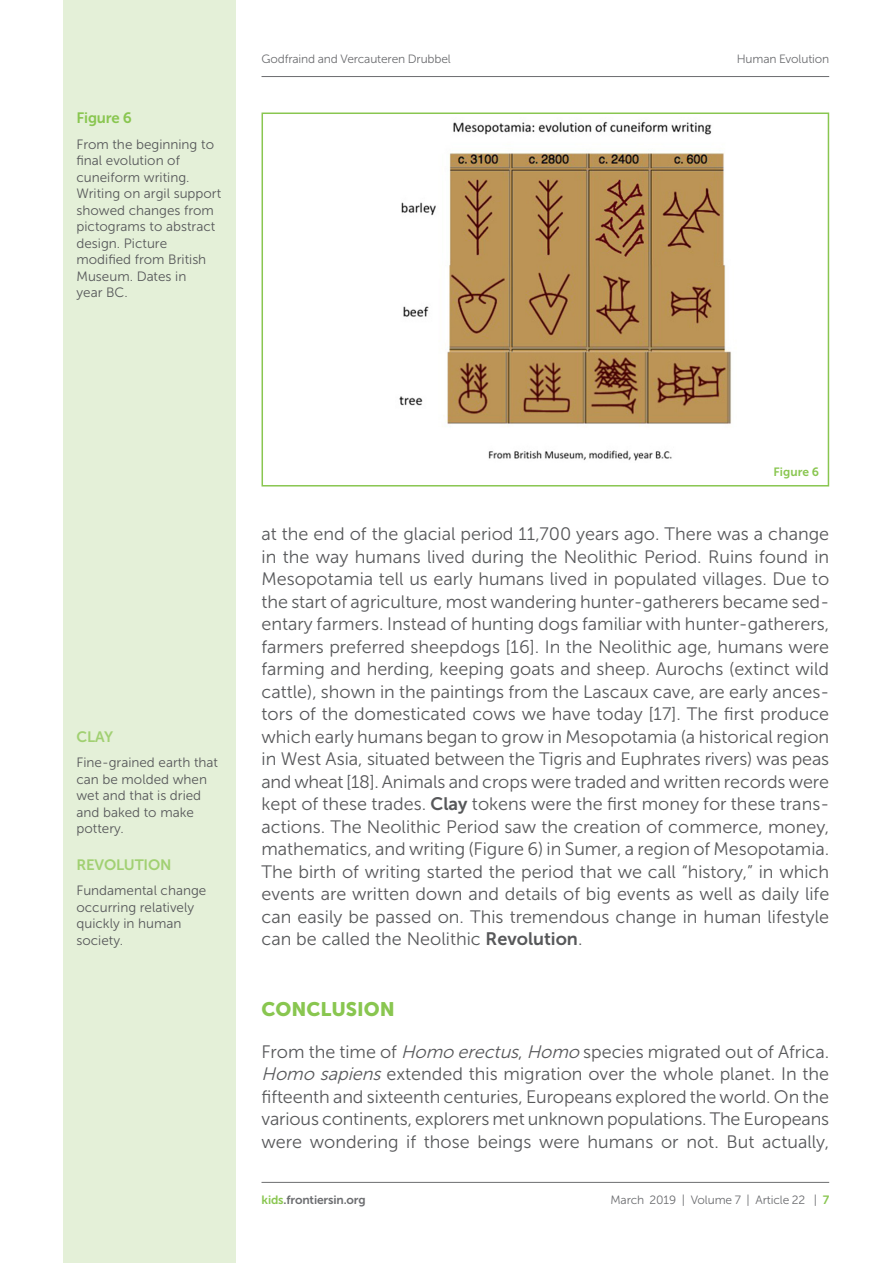
<style>
.page{position:relative;width:893px;height:1263px;background:#fff}
.page>*{position:absolute;margin:0;border:0;box-sizing:border-box;transform-origin:0 0}
.ART_kids_tx_title1{font:19.5px "Museo Sans 900";color:#89c650}
.ART_kids_tx{font:18px/22.5px "Museo Sans 300";color:#57585a;text-align:justify}
.t1{font:15px "Museo Sans 700";letter-spacing:-.01em;color:#a1d072}
.t2{font:15px "Museo Sans 700";letter-spacing:-.01em;color:#89c650}
.t3{font:13.5px/16.5px "Museo Sans 300";color:#57585a}
.t4{font:12px "Museo Sans 300";letter-spacing:-.015em;color:#6c6d70}
.t5{font:12px "Museo Sans 700";letter-spacing:-.01em;color:#6c6d70}
.t6{font:12px "Museo Sans 700";color:#89c650}
.s1{font-family:"Museo Sans 700"}
.s2{font-style:italic}
.s3{color:#89c650}
.s4{font-family:"Museo Sans 700";color:#89c650}
</style>
<div class="page">
<hr style="left:261px;top:76px;width:568px;height:1px;background:#6c6d70">
<div style="left:64px;top:0;width:172px;height:1263px;background:#e4f0d8"></div>
<hr style="left:261px;top:1182px;width:568px;height:1px;background:#6c6d70">
<div style="left:261px;top:112px;width:568px;height:374px;background:#fff;border:2px solid #89c650"></div>
<img style="left:399px;top:121px;width:333px;height:340px">
<p class="t2" style="left:76px;top:110px;width:57px">Figure 6</p>
<p class="t3" style="left:76px;top:136px;width:146px">From the beginning to final evolution of cuneiform writing.<br>Writing on argil support showed changes from pictograms to abstract design. Picture modified from British<br>Museum. Dates in<br>year BC.</p>
<p class="t4" style="left:261px;top:52px;width:191px">Godfraind and Vercauteren Drubbel</p>
<p class="t4" style="left:737px;top:52px;width:94px">Human Evolution</p>
<p class="t1" style="left:76px;top:728px;width:38px">CLAY</p>
<p class="t3" style="left:76px;top:755px;width:143px">Fine-grained earth that can be molded when wet and that is dried and baked to make pottery.</p>
<p class="t1" style="left:76px;top:856px;width:96px">REVOLUTION</p>
<p class="t3" style="left:76px;top:882px;width:131px">Fundamental change occurring relatively quickly in human society.</p>
<p class="t6" style="left:774px;top:465px;width:47px">Figure 6</p>
<p class="ART_kids_tx" style="left:261px;top:523px;width:569px">at the end of the glacial period 11,700 years ago. There was a change in the way humans lived during the Neolithic Period. Ruins found in Mesopotamia tell us early humans lived in populated villages. Due to the start of agriculture, most wandering hunter-gatherers became sed&shy;entary farmers. Instead of hunting dogs familiar with hunter-gatherers, farmers preferred sheepdogs [16]. In the Neolithic age, humans were farming and herding, keeping goats and sheep. Aurochs (extinct wild cattle), shown in the paintings from the Lascaux cave, are early ances&shy;tors of the domesticated cows we have today [17]. The first produce which early humans began to grow in Mesopotamia (a historical region in West Asia, situated between the Tigris and Euphrates rivers) was peas and wheat [18]. Animals and crops were traded and written records were kept of these trades. <span class="s1">Clay</span> tokens were the first money for these trans&shy;actions. The Neolithic Period saw the creation of commerce, money, mathematics, and writing (Figure 6) in Sumer, a region of Mesopotamia.<br>The birth of writing started the period that we call “history,” in which events are written down and details of big events as well as daily life can easily be passed on. This tremendous change in human lifestyle can be called the Neolithic <span class="s1">Revolution</span>.</p>
<p class="ART_kids_tx_title1" style="left:261px;top:998px;width:135px">CONCLUSION</p>
<p class="ART_kids_tx" style="left:261px;top:1040px;width:569px">From the time of <span class="s2">Homo erectus</span>, <span class="s2">Homo</span> species migrated out of Africa.<br><span class="s2">Homo sapiens</span>extended this migration over the whole planet. In the fifteenth and sixteenth centuries, Europeans explored the world. On the various continents, explorers met unknown populations. The Europeans were wondering if those beings were humans or not. But actually,</p>
<p class="t5" style="left:261px;top:1193px;width:106px"><span class="s3">kids</span>.frontiersin.org</p>
<p class="t4" style="left:610px;top:1193px;width:220px">March 2019 | Volume 7 | Article 22 | <span class="s4">7</span></p>
</div>
